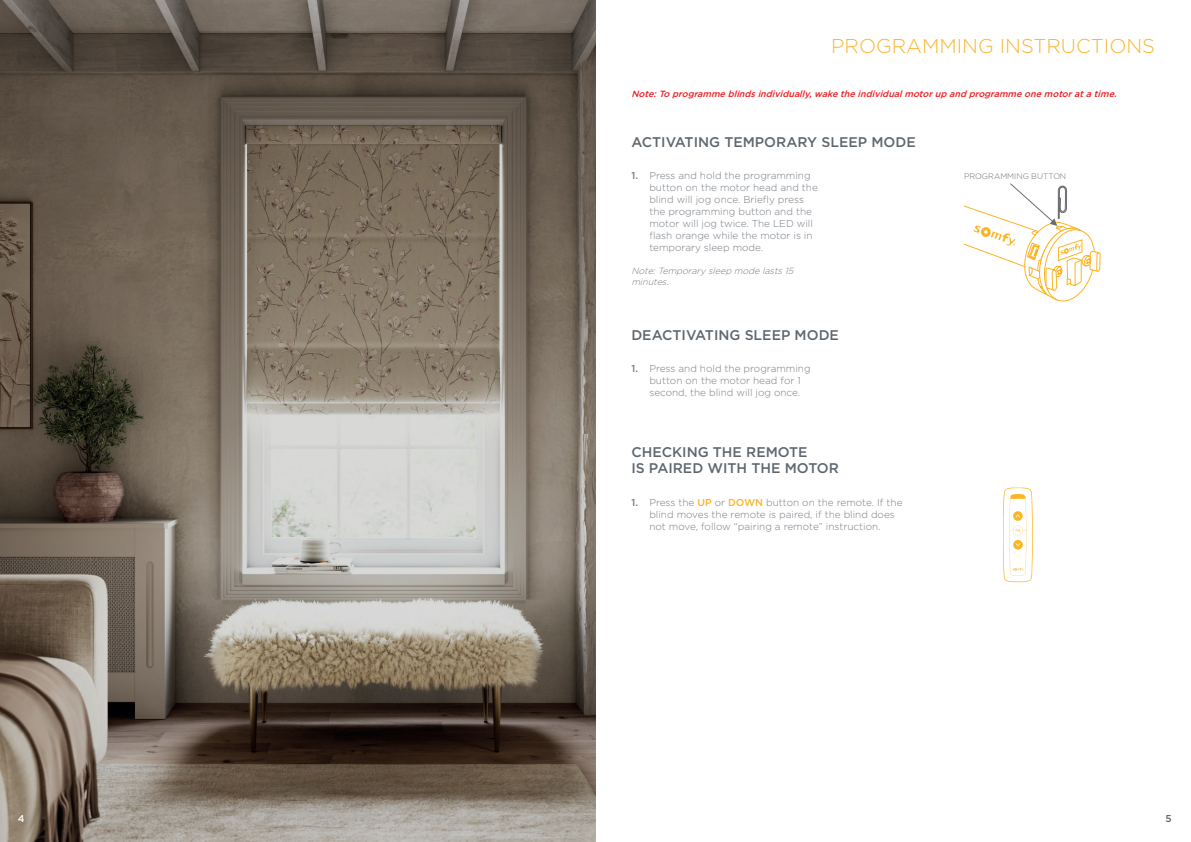
<style>
.page{position:relative;width:1191px;height:842px;background:#fff}
.page>*{position:absolute;margin:0;border:0;box-sizing:border-box;transform-origin:0 0}
.t1{font:300 20px "Gotham HTF";color:#fcb52f}
.t2{font:500 14px "Gotham HTF";color:#5f676e}
.t3{font:300 10px/12px "Gotham HTF";color:#777c82}
.t4{font:500 10px "Gotham HTF";color:#fff}
.t5{font:500 10px "Gotham HTF";color:#5f676e}
.t6{font:italic 500 9px "Gotham HTF";color:#ee1d23}
.t7{font:italic 300 9px/10.8px "Gotham HTF";color:#777c82}
.t8{font:300 8px "Gotham HTF";color:#6c6d70}
.s1{font-weight:500}
.s2{font-weight:500;color:#fcb423}
</style>
<div class="page">
<img style="left:0;top:0;width:595px;height:842px">
<svg style="left:964px;top:183px;width:136px;height:119px"></svg>
<svg style="left:1003px;top:488px;width:29px;height:94px"></svg>
<p class="t1" style="left:831px;top:35px;width:325px">PROGRAMMING INSTRUCTIONS</p>
<p class="t6" style="left:631px;top:88px;width:489px">Note:To programme blindsindividually,wake the individualmotorup and programme one motorata time.</p>
<p class="t2" style="left:631px;top:134px;width:286px">ACTIVATING TEMPORARY SLEEP MODE</p>
<p class="t3" style="left:649px;top:170px;width:170px;text-indent:-18px"><span class="s1">1.</span> Press and hold the programming button on the motor head and the blind will jog once. Briefly press the programming button and the motor will jog twice. The LED will flash orange while the motor is in temporary sleep mode.</p>
<p class="t7" style="left:631px;top:265px;width:166px">Note:Temporary sleep mode lasts15 minutes.</p>
<p class="t2" style="left:631px;top:327px;width:209px">DEACTIVATING SLEEP MODE</p>
<p class="t3" style="left:649px;top:363px;width:163px;text-indent:-18px"><span class="s1">1.</span> Press and hold the programming button on the motor head for 1 second, the blind will jog once.</p>
<p class="t2" style="left:631px;top:444px;width:178px">CHECKING THE REMOTE</p>
<p class="t2" style="left:631px;top:460px;width:209px">IS PAIRED WITH THE MOTOR</p>
<p class="t3" style="left:649px;top:496px;width:255px;text-indent:-18px"><span class="s1">1.</span> Press the <span class="s2">UP</span> or <span class="s2">DOWN</span> button on the remote. If the blind moves the remote is paired, if the blind does not move, follow “pairing a remote” instruction.</p>
<p class="t8" style="left:964px;top:171px;width:104px">PROGRAMMING BUTTON</p>
<p class="t4" style="left:18px;top:813px;width:8px">4</p>
<p class="t5" style="left:1165px;top:813px;width:8px">5</p>
</div>
